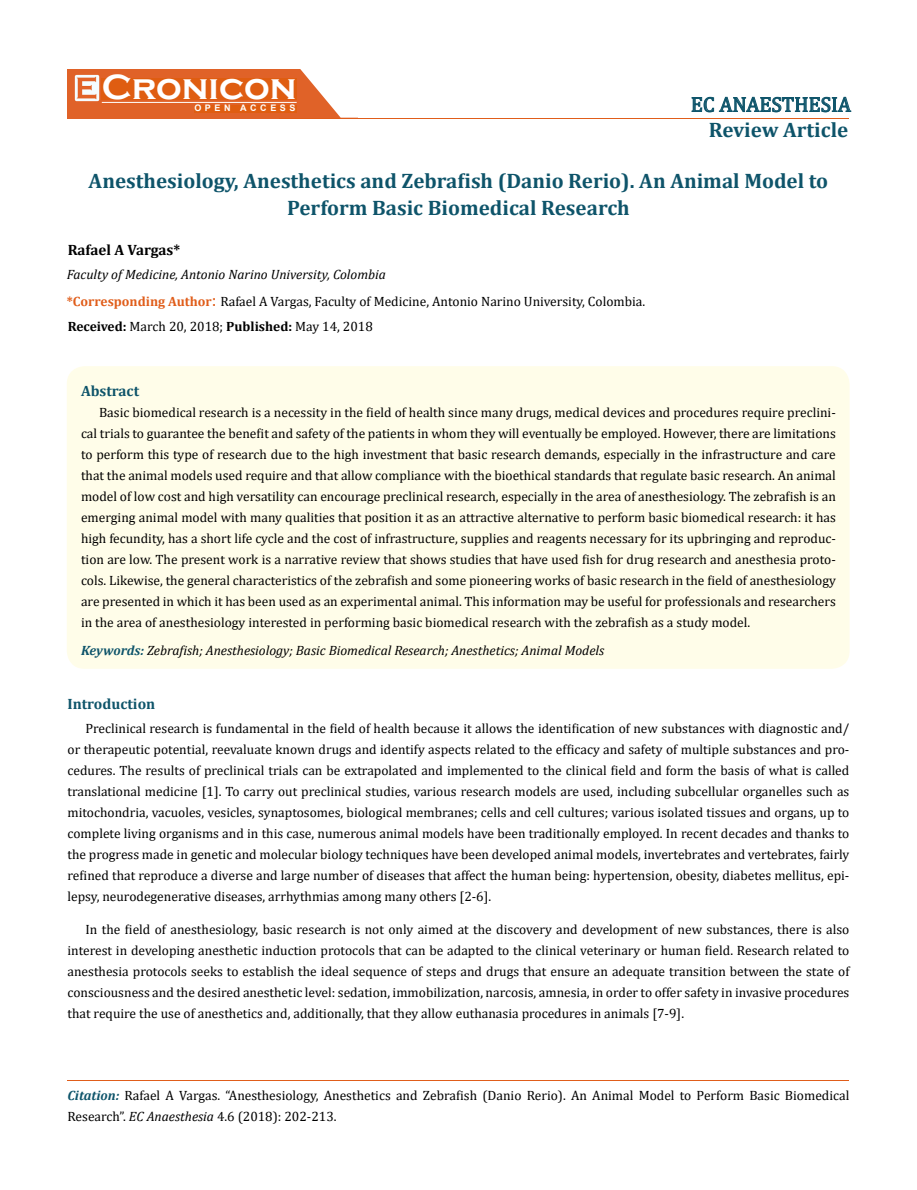
<style>
.page{position:relative;width:917px;height:1190px;background:#fff}
.page>*{position:absolute;margin:0;border:0;box-sizing:border-box;transform-origin:0 0}
.t1{font:700 36px "Copperplate Gothic";color:#fff}
.t2{font:700 21px/27px "Cambria";color:#0e546a;text-align:center}
.t3{font:21px "Cambria";color:#0e546a}
.t4{font:700 15px "Cambria";color:#0e546a}
.t5{font:700 15px "Cambria";color:#000}
.t6{font:13.5px/21px "Cambria";color:#000;text-align:justify}
.t7{font:italic 13.5px "Cambria";color:#000}
.t8{font:700 9px "Arial";letter-spacing:.4em;color:#fff}
.s1{font-weight:700;color:#e05d1a}
.s2{font-size:18px;color:#e05d1a}
.s3{font-weight:700}
.s4{font-weight:700;color:#0e546a}
.s5{font-weight:700;font-style:italic;color:#0e546a}
.s6{font-style:italic}
</style>
<div class="page">
<div style="left:67px;top:70px;width:290px;height:49px;background:#e06228"></div>
<svg style="left:300px;top:69px;width:58px;height:49px"></svg>
<img style="left:75px;top:75px;width:24px;height:26px">
<div style="left:102px;top:79px;width:195px;height:21px;background:#df5d11"></div>
<div style="left:194px;top:105px;width:103px;height:7px;background:#df5d11"></div>
<svg style="left:691px;top:97px;width:160px;height:15px"></svg>
<hr style="left:102px;top:102px;width:194px;height:1px;background:#fff">
<hr style="left:279px;top:118px;width:569px;height:1px;background:#e05d1a">
<hr style="left:67px;top:1080px;width:782px;height:1px;background:#e05d1a">
<div style="left:67px;top:366px;width:782px;height:303px;background:#fffde9;border-radius:18px"></div>
<h1 class="t1" style="left:102px;top:68px;width:196px">Cronicon</h1>
<p class="t8" style="left:194px;top:102px;width:103px">OPEN ACCESS</p>
<h2 class="t3" style="left:690px;top:92px;width:162px">EC ANAESTHESIA</h2>
<h2 class="t2" style="left:708px;top:116px;width:141px">Review Article</h2>
<h2 class="t2" style="left:89px;top:166px;width:741px">Anesthesiology, Anesthetics and Zebrafish (Danio Rerio). An Animal Model to<br>Perform Basic Biomedical Research</h2>
<p class="t5" style="left:68px;top:239px;width:114px">Rafael A Vargas*</p>
<p class="t7" style="left:67px;top:265px;width:321px">Faculty of Medicine, Antonio Narino University, Colombia</p>
<p class="t6" style="left:67px;top:289px;width:580px;line-height:25px"><span class="s1">*Corresponding Author</span><span class="s2">:</span> Rafael A Vargas, Faculty of Medicine, Antonio Narino University, Colombia.<br><span class="s3">Received:</span> March 20, 2018; <span class="s3">Published:</span> May 14, 2018</p>
<p class="t4" style="left:81px;top:380px;width:60px">Abstract</p>
<p class="t6" style="left:81px;top:402px;width:756px;text-indent:18px">Basic biomedical research is a necessity in the field of health since many drugs, medical devices and procedures require preclini&shy;cal trials to guarantee the benefit and safety of the patients in whom they will eventually be employed. However, there are limitations to perform this type of research due to the high investment that basic research demands, especially in the infrastructure and care that the animal models used require and that allow compliance with the bioethical standards that regulate basic research. An animal model of low cost and high versatility can encourage preclinical research, especially in the area of anesthesiology. The zebrafish is an emerging animal model with many qualities that position it as an attractive alternative to perform basic biomedical research: it has high fecundity, has a short life cycle and the cost of infrastructure, supplies and reagents necessary for its upbringing and reproduc&shy;tion are low. The present work is a narrative review that shows studies that have used fish for drug research and anesthesia proto&shy;cols. Likewise, the general characteristics of the zebrafish and some pioneering works of basic research in the field of anesthesiology are presented in which it has been used as an experimental animal. This information may be useful for professionals and researchers in the area of anesthesiology interested in performing basic biomedical research with the zebrafish as a study model.</p>
<p class="t7" style="left:81px;top:640px;width:524px"><span class="s4">Keywords:</span> Zebrafish; Anesthesiology; Basic Biomedical Research; Anesthetics; Animal Models</p>
<p class="t4" style="left:67px;top:693px;width:89px">Introduction</p>
<p class="t6" style="left:67px;top:717px;width:783px;text-indent:18px">Preclinical research is fundamental in the field of health because it allows the identification of new substances with diagnostic and/ or therapeutic potential, reevaluate known drugs and identify aspects related to the efficacy and safety of multiple substances and pro&shy;cedures. The results of preclinical trials can be extrapolated and implemented to the clinical field and form the basis of what is called translational medicine [1]. To carry out preclinical studies, various research models are used, including subcellular organelles such as mitochondria, vacuoles, vesicles, synaptosomes, biological membranes; cells and cell cultures; various isolated tissues and organs, up to complete living organisms and in this case, numerous animal models have been traditionally employed. In recent decades and thanks to the progress made in genetic and molecular biology techniques have been developed animal models, invertebrates and vertebrates, fairly refined that reproduce a diverse and large number of diseases that affect the human being: hypertension, obesity, diabetes mellitus, epi&shy;lepsy, neurodegenerative diseases, arrhythmias among many others [2-6].</p>
<p class="t6" style="left:67px;top:918px;width:783px;text-indent:18px">In the field of anesthesiology, basic research is not only aimed at the discovery and development of new substances, there is also interest in developing anesthetic induction protocols that can be adapted to the clinical veterinary or human field. Research related to anesthesia protocols seeks to establish the ideal sequence of steps and drugs that ensure an adequate transition between the state of consciousness and the desired anesthetic level: sedation, immobilization, narcosis, amnesia, in order to offer safety in invasive procedures that require the use of anesthetics and, additionally, that they allow euthanasia procedures in animals [7-9].</p>
<p class="t6" style="left:67px;top:1084px;width:783px"><span class="s5">Citation:</span> Rafael A Vargas. “Anesthesiology, Anesthetics and Zebrafish (Danio Rerio). An Animal Model to Perform Basic Biomedical<br>Research”. <span class="s6">EC Anaesthesia</span> 4.6 (2018): 202-213.</p>
</div>
